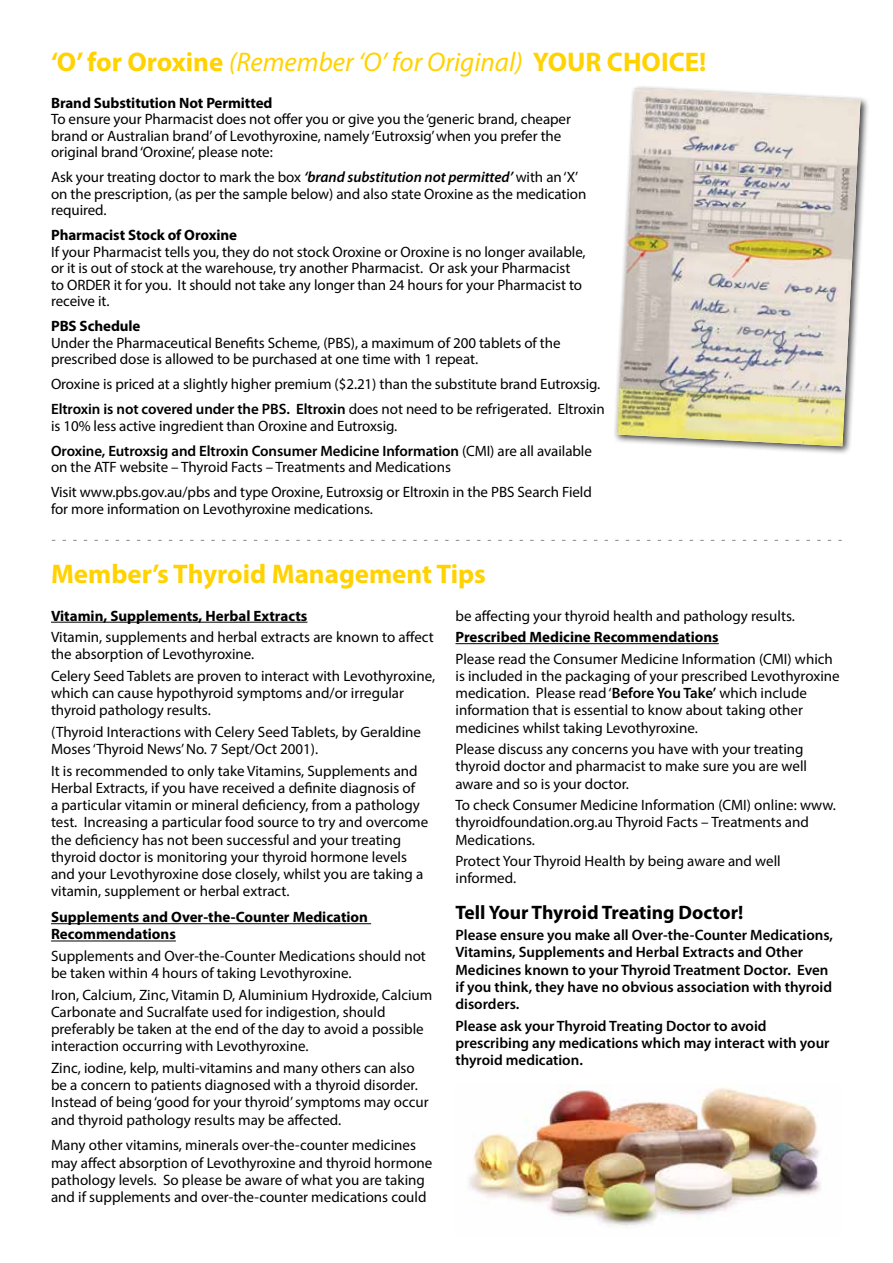
<style>
.page{position:relative;width:893px;height:1263px;background:#fff}
.page>*{position:absolute;margin:0;border:0;box-sizing:border-box;transform-origin:0 0}
.t1{font:700 27px "Myriad Pro";color:#ffd200}
.t2{font:700 19.5px "Myriad Pro";color:#000}
.t3{font:15px/17.2px "Myriad Pro";color:#000}
.t4{font:600 15px/17.2px "Myriad Pro";color:#000}
.t5{font:700 15px/17.2px "Myriad Pro";color:#000}
.s1{font-weight:400;font-style:italic}
.s2{font-weight:600;font-style:italic}
.s3{font-weight:600}
</style>
<div class="page">
<img style="left:469px;top:1088px;width:352px;height:140px">
<div style="left:613px;top:85px;width:257px;height:371px;background:#000;opacity:.75"></div>
<img style="left:617px;top:88px;width:243px;height:358px">
<svg style="left:52px;top:540px;width:789px;height:1px"></svg>
<hr style="left:51px;top:622px;width:256px;height:1px;background:#000">
<hr style="left:51px;top:923px;width:320px;height:1px;background:#000">
<hr style="left:51px;top:940px;width:125px;height:1px;background:#000">
<hr style="left:455px;top:643px;width:264px;height:1px;background:#000">
<h1 class="t1" style="left:51px;top:45px;width:657px">‘O’ for Oroxine <span class="s1">(Remember ‘O’ for Original)</span> YOUR CHOICE!</h1>
<p class="t5" style="left:51px;top:94px;width:223px">Brand Substitution Not Permitted</p>
<p class="t3" style="left:51px;top:111px;width:521px;line-height:16.5px">To ensure your Pharmacist does not offer you or give you the ‘generic brand, cheaper brand or Australian brand’ of Levothyroxine, namely ‘Eutroxsig’ when you prefer the original brand ‘Oroxine’, please note:</p>
<p class="t3" style="left:51px;top:169px;width:537px;line-height:16.5px">Ask your treating doctor to mark the box <span class="s2">‘brand substitution not permitted’</span> with an ‘X’ on the prescription, (as per the sample below) and also state Oroxine as the medication required.</p>
<p class="t5" style="left:51px;top:226px;width:188px">Pharmacist Stock of Oroxine</p>
<p class="t3" style="left:51px;top:243px;width:536px;line-height:16.5px">If your Pharmacist tells you, they do not stock Oroxine or Oroxine is no longer available, or it is out of stock at the warehouse, try another Pharmacist. Or ask your Pharmacist to ORDER it for you. It should not take any longer than 24 hours for your Pharmacist to receive it.</p>
<p class="t5" style="left:51px;top:317px;width:91px">PBS Schedule</p>
<p class="t3" style="left:51px;top:334px;width:511px;line-height:16.5px">Under the Pharmaceutical Benefits Scheme, (PBS), a maximum of 200 tablets of the prescribed dose is allowed to be purchased at one time with 1 repeat.</p>
<p class="t3" style="left:51px;top:371px;width:555px;line-height:25px">Oroxine is priced at a slightly higher premium ($2.21) than the substitute brand Eutroxsig.<br><span class="s3">Eltroxin is not covered under the PBS. Eltroxin</span> does not need to be refrigerated. Eltroxin</p>
<p class="t3" style="left:51px;top:413px;width:542px;line-height:25px">is 10% less active ingredient than Oroxine and Eutroxsig.<br><span class="s3">Oroxine, Eutroxsig and Eltroxin Consumer Medicine Information</span> (CMI) are all available</p>
<p class="t3" style="left:51px;top:454px;width:542px;line-height:25px">on the ATF website – Thyroid Facts – Treatments and Medications<br>Visit www.pbs.gov.au/pbs and type Oroxine, Eutroxsig or Eltroxin in the PBS Search Field</p>
<p class="t3" style="left:51px;top:500px;width:323px">for more information on Levothyroxine medications.</p>
<h1 class="t1" style="left:51px;top:556px;width:436px">Member’s Thyroid Management Tips</h1>
<p class="t5" style="left:51px;top:606px;width:258px">Vitamin, Supplements, Herbal Extracts</p>
<p class="t3" style="left:51px;top:628px;width:384px">Vitamin, supplements and herbal extracts are known to affect the absorption of Levothyroxine.</p>
<p class="t3" style="left:51px;top:667px;width:386px">Celery Seed Tablets are proven to interact with Levothyroxine, which can cause hypothyroid symptoms and/or irregular thyroid pathology results.</p>
<p class="t3" style="left:51px;top:723px;width:372px">(Thyroid Interactions with Celery Seed Tablets, by Geraldine<br>Moses ‘Thyroid News’ No. 7 Sept/Oct 2001).</p>
<p class="t3" style="left:51px;top:762px;width:379px">It is recommended to only take Vitamins, Supplements and Herbal Extracts, if you have received a definite diagnosis of<br>a particular vitamin or mineral deficiency, from a pathology test. Increasing a particular food source to try and overcome the deficiency has not been successful and your treating thyroid doctor is monitoring your thyroid hormone levels and your Levothyroxine dose closely, whilst you are taking a vitamin, supplement or herbal extract.</p>
<p class="t5" style="left:51px;top:908px;width:319px">Supplements and Over-the-Counter Medication<br>Recommendations</p>
<p class="t3" style="left:51px;top:947px;width:376px">Supplements and Over-the-Counter Medications should not be taken within 4 hours of taking Levothyroxine.</p>
<p class="t3" style="left:51px;top:986px;width:383px">Iron, Calcium, Zinc, Vitamin D, Aluminium Hydroxide, Calcium Carbonate and Sucralfate used for indigestion, should preferably be taken at the end of the day to avoid a possible interaction occurring with Levothyroxine.</p>
<p class="t3" style="left:51px;top:1059px;width:379px">Zinc, iodine, kelp, multi-vitamins and many others can also be a concern to patients diagnosed with a thyroid disorder.<br>Instead of being ‘good for your thyroid’ symptoms may occur and thyroid pathology results may be affected.</p>
<p class="t3" style="left:51px;top:1136px;width:383px">Many other vitamins, minerals over-the-counter medicines may affect absorption of Levothyroxine and thyroid hormone pathology levels. So please be aware of what you are taking and if supplements and over-the-counter medications could</p>
<p class="t3" style="left:455px;top:607px;width:341px">be affecting your thyroid health and pathology results.</p>
<p class="t5" style="left:455px;top:628px;width:265px">Prescribed Medicine Recommendations</p>
<p class="t3" style="left:455px;top:650px;width:386px">Please read the Consumer Medicine Information (CMI) which is included in the packaging of your prescribed Levothyroxine medication. Please read ‘<span class="s3">Before You Take’</span> which include information that is essential to know about taking other medicines whilst taking Levothyroxine.</p>
<p class="t3" style="left:455px;top:740px;width:353px">Please discuss any concerns you have with your treating thyroid doctor and pharmacist to make sure you are well aware and so is your doctor.</p>
<p class="t3" style="left:455px;top:796px;width:382px">To check Consumer Medicine Information (CMI) online: www. thyroidfoundation.org.au Thyroid Facts – Treatments and<br>Medications.</p>
<p class="t3" style="left:455px;top:852px;width:327px">Protect Your Thyroid Health by being aware and well informed.</p>
<h2 class="t2" style="left:455px;top:899px;width:290px">Tell Your Thyroid Treating Doctor!</h2>
<p class="t4" style="left:455px;top:926px;width:379px">Please ensure you make all Over-the-Counter Medications, Vitamins, Supplements and Herbal Extracts and Other Medicines known to your Thyroid Treatment Doctor. Even if you think, they have no obvious association with thyroid disorders.</p>
<p class="t4" style="left:455px;top:1017px;width:376px">Please ask your Thyroid Treating Doctor to avoid prescribing any medications which may interact with your thyroid medication.</p>
</div>
